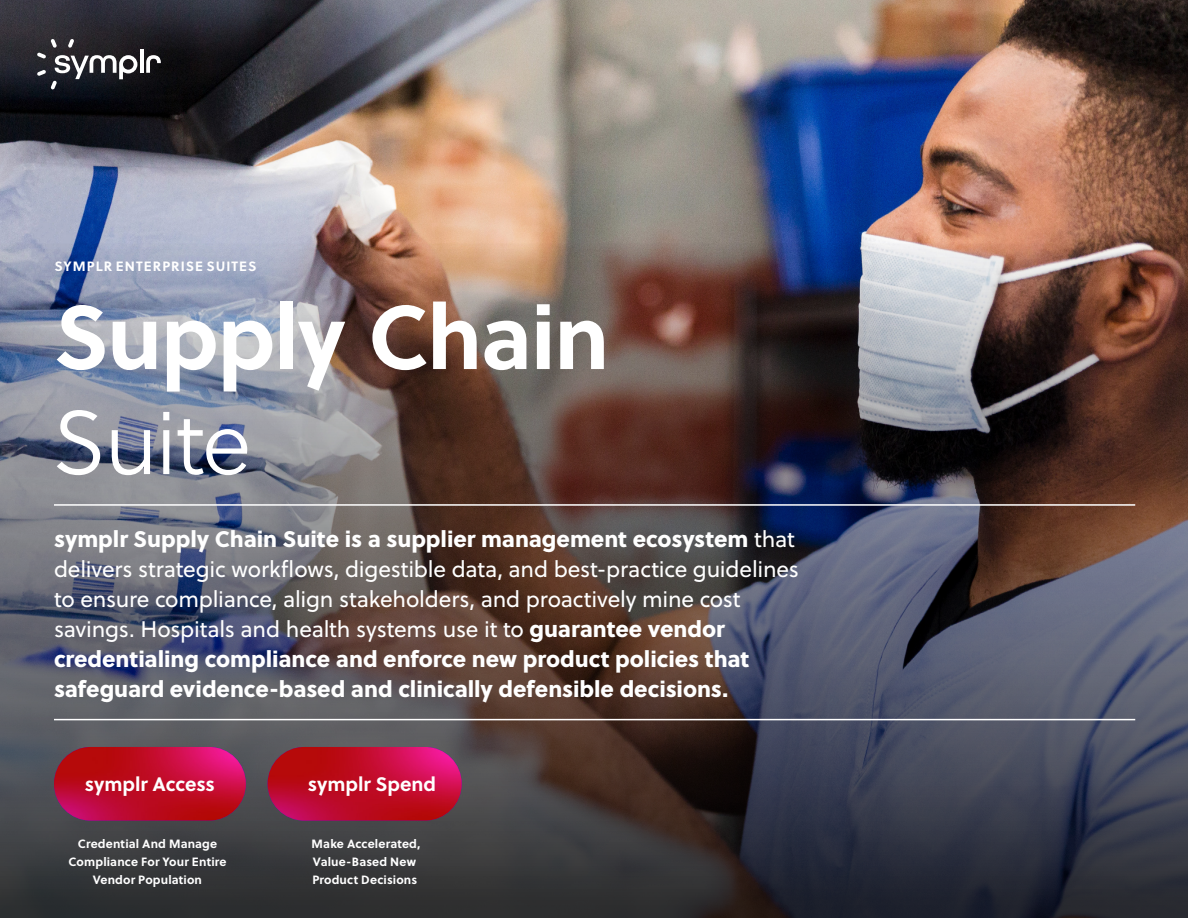
<style>
.page{position:relative;width:1188px;height:918px;background:#fff}
.page>*{position:absolute;margin:0;border:0;box-sizing:border-box;transform-origin:0 0}
.t1{font:700 90px "Soleil";letter-spacing:-.02em;color:#fff}
.t2{font:90px "Soleil Lt";letter-spacing:-.035em;color:#fff}
.t3{font:22.5px/30px "Soleil";letter-spacing:-.01em;color:#fff}
.t4{font:22.5px/30px "Soleil Xb";letter-spacing:-.005em;color:#fff}
.t5{font:700 19.5px "Soleil";letter-spacing:-.005em;color:#fff}
.t6{font:700 13.5px "Soleil";letter-spacing:.08em;color:#fff}
.t7{font:700 12px/18px "Soleil";letter-spacing:.01em;color:#fff}
.s1{font-family:"Soleil"}
.s2{font-family:"Soleil Xb"}
</style>
<div class="page">
<img style="left:0;top:0;width:1188px;height:243px">
<img style="left:0;top:243px;width:1188px;height:675px">
<hr style="left:54px;top:504px;width:1081px;height:2px;background:#fff">
<hr style="left:54px;top:719px;width:1081px;height:1px;background:#fff">
<img style="left:54px;top:747px;width:192px;height:74px;border-radius:37px">
<img style="left:268px;top:747px;width:194px;height:74px;border-radius:37px">
<hr style="left:140px;top:49px;width:4px;height:24px;background:#fff">
<svg style="left:146px;top:55px;width:15px;height:18px"></svg>
<svg style="left:37px;top:39px;width:100px;height:51px;background:#45454a"></svg>
<p class="t6" style="left:54px;top:257px;width:203px">SYMPLR ENTERPRISE SUITES</p>
<h1 class="t1" style="left:53px;top:279px;width:558px">Supply Chain</h1>
<h1 class="t2" style="left:52px;top:388px;width:201px">Suite</h1>
<p class="t4" style="left:54px;top:524px;width:742px">symplr Supply Chain Suite is a supplier management ecosystem <span class="s1">that</span></p>
<p class="t3" style="left:54px;top:555px;width:746px">delivers strategic workflows, digestible data, and best-practice guidelines to ensure compliance, align stakeholders, and proactively mine cost savings. Hospitals and health systems use it to <span class="s2">guarantee vendor</span></p>
<p class="t4" style="left:54px;top:644px;width:697px">credentialing compliance and enforce new product policies that safeguard evidence-based and clinically defensible decisions.</p>
<p class="t5" style="left:85px;top:772px;width:132px">symplr Access</p>
<p class="t5" style="left:308px;top:772px;width:130px">symplr Spend</p>
<p class="t7" style="left:69px;top:835px;width:160px;text-align:center">Credential And Manage<br>Compliance For Your Entire<br>Vendor Population</p>
<p class="t7" style="left:312px;top:835px;width:110px">Make Accelerated,<br>Value-Based New<br>Product Decisions</p>
</div>
